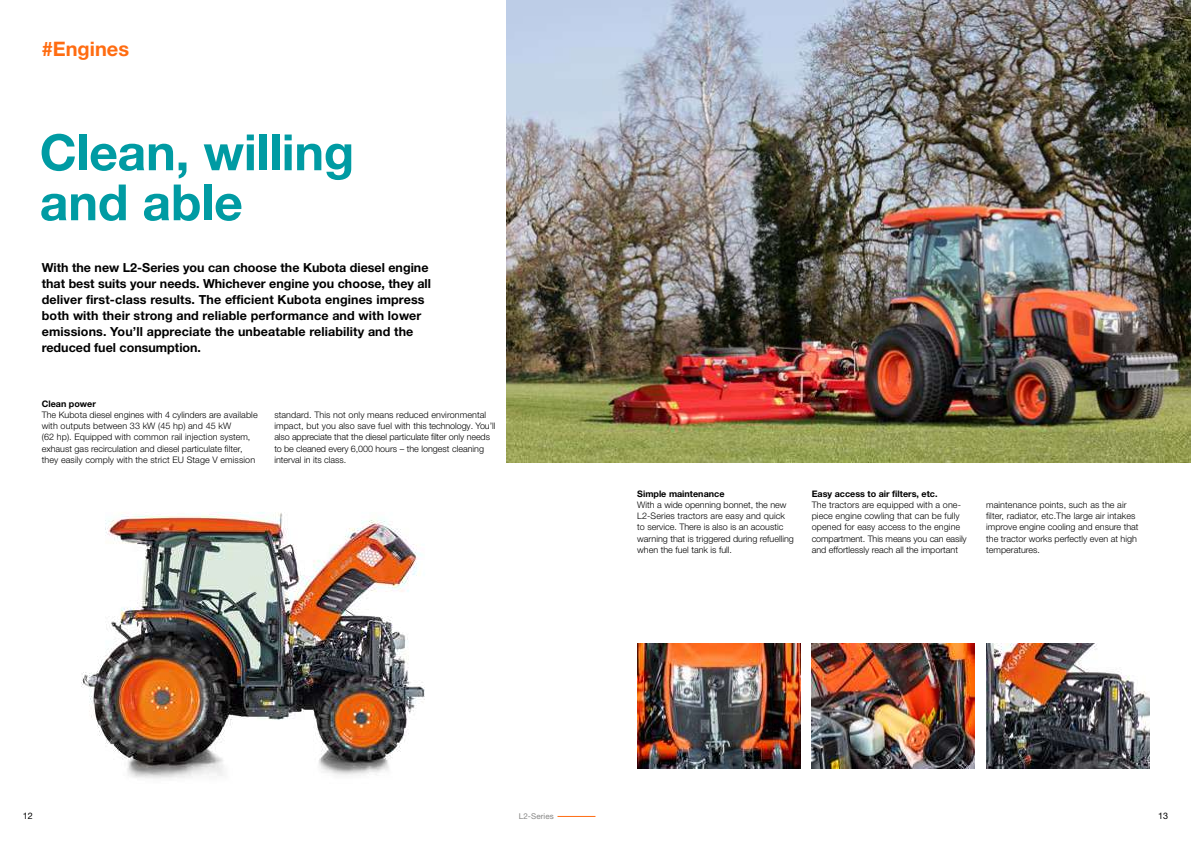
<style>
.page{position:relative;width:1191px;height:842px;background:#fff}
.page>*{position:absolute;margin:0;border:0;box-sizing:border-box;transform-origin:0 0}
.t1{font:700 50px/50px "Helvetica Neue LT Pro";letter-spacing:-.005em;color:#009ba3}
.t2{font:700 20px "Helvetica Neue LT Pro";color:#ff6c11}
.t3{font:700 12.5px/16px "Helvetica Neue LT Pro";letter-spacing:.01em;color:#000}
.t4{font:300 9px/11.2px "Helvetica Neue LT Pro";color:#000}
.t5{font:700 9px "Helvetica Neue LT Pro";color:#000}
.t6{font:9px "Helvetica Neue LT Pro";color:#000}
.t7{font:8px "Helvetica Neue LT Pro";letter-spacing:.01em;color:#878786}
</style>
<div class="page">
<hr style="left:557px;top:816px;width:38px;height:1px;background:#ff6c11">
<img style="left:81px;top:512px;width:344px;height:267px">
<img style="left:507px;top:0;width:684px;height:462px">
<img style="left:811px;top:643px;width:163px;height:125px">
<img style="left:986px;top:643px;width:163px;height:125px">
<img style="left:637px;top:643px;width:163px;height:125px">
<h2 class="t2" style="left:42px;top:36px;width:89px">#Engines</h2>
<h1 class="t1" style="left:40px;top:126px;width:316px">Clean, willing and able</h1>
<p class="t3" style="left:42px;top:259px;width:391px">With the new L2-Series you can choose the Kubota diesel engine that best suits your needs. Whichever engine you choose, they all deliver first-class results. The efficient Kubota engines impress both with their strong and reliable performance and with lower emissions. You’ll appreciate the unbeatable reliability and the reduced fuel consumption.</p>
<p class="t5" style="left:42px;top:398px;width:56px">Clean power</p>
<p class="t4" style="left:42px;top:409px;width:217px">The Kubota diesel engines with 4 cylinders are available with outputs between 33 kW (45 hp) and 45 kW<br>(62 hp). Equipped with common rail injection system, exhaust gas recirculation and diesel particulate filter, they easily comply with the strict EU Stage V emission</p>
<p class="t4" style="left:274px;top:409px;width:222px">standard. This not only means reduced environmental impact, but you also save fuel with this technology. You’ll also appreciate that the diesel particulate filter only needs to be cleaned every 6,000 hours – the longest cleaning interval in its class.</p>
<p class="t5" style="left:637px;top:488px;width:89px">Simple maintenance</p>
<p class="t4" style="left:637px;top:499px;width:158px">With a wide openning bonnet, the new L2-Series tractors are easy and quick to service. There is also is an acoustic warning that is triggered during refuelling when the fuel tank is full.</p>
<p class="t5" style="left:811px;top:488px;width:127px">Easy access to air filters, etc.</p>
<p class="t4" style="left:811px;top:499px;width:157px">The tractors are equipped with a one&shy;piece engine cowling that can be fully opened for easy access to the engine compartment. This means you can easily and effortlessly reach all the important</p>
<p class="t4" style="left:986px;top:499px;width:154px">maintenance points, such as the air filter, radiator, etc.The large air intakes improve engine cooling and ensure that the tractor works perfectly even at high temperatures.</p>
<p class="t6" style="left:23px;top:810px;width:12px">12</p>
<p class="t7" style="left:519px;top:811px;width:36px">L2-Series</p>
<p class="t6" style="left:1158px;top:810px;width:12px">13</p>
</div>
